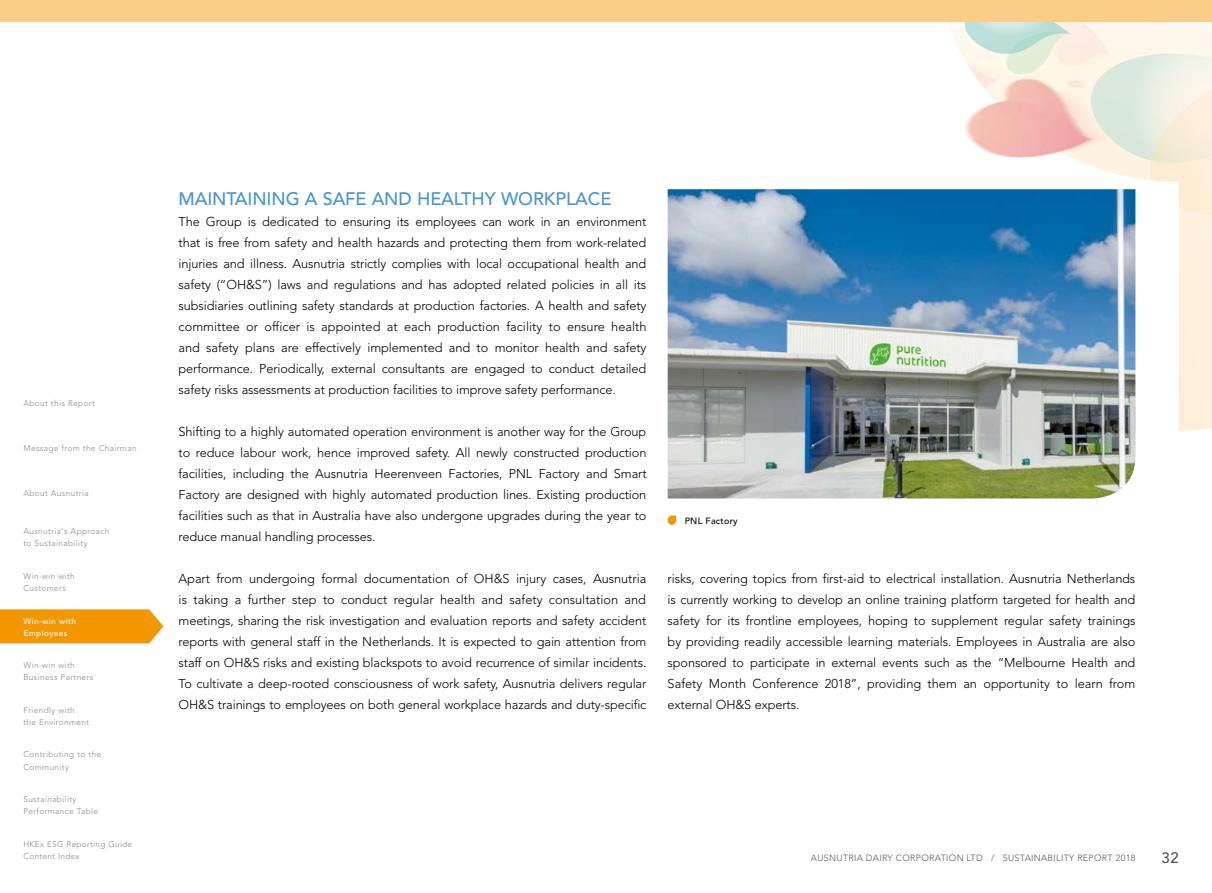
<style>
.page{position:relative;width:1212px;height:893px;background:#fff}
.page>*{position:absolute;margin:0;border:0;box-sizing:border-box;transform-origin:0 0}
.t1{font:500 18px "Avenir LT Std";letter-spacing:-.005em;color:#4694d1}
.t2{font:500 15px "Avenir LT Std";color:#595757}
.t3{font:300 12.75px/21px "Avenir LT Std";letter-spacing:-.01em;color:#000;text-align:justify}
.t4{font:500 9.15px "Avenir LT Std";letter-spacing:.03em;color:#000}
.t5{font:300 9px "Avenir LT Std";letter-spacing:.035em;color:#595757}
.t6{font:300 8.25px/12px "Avenir LT Std";letter-spacing:.045em;color:#898989}
.t7{font:500 8.25px/12px "Avenir LT Std";letter-spacing:.05em;color:#fff}
</style>
<div class="page">
<svg style="left:1135px;top:215px;width:77px;height:216px"></svg>
<svg style="left:965px;top:21px;width:247px;height:194px;background:#f0efe3"></svg>
<div style="left:0;top:0;width:1212px;height:21px;background:#facd89"></div>
<img style="left:963px;top:57px;width:143px;height:118px">
<svg style="left:0;top:609px;width:163px;height:34px;background:#f39c0c"></svg>
<img style="left:668px;top:189px;width:467px;height:309px">
<svg style="left:668px;top:515px;width:8px;height:10px"></svg>
<p class="t6" style="left:23px;top:397px;width:73px">About this Report</p>
<p class="t6" style="left:23px;top:442px;width:115px">Message from the Chairman</p>
<p class="t6" style="left:23px;top:487px;width:67px">About Ausnutria</p>
<p class="t6" style="left:23px;top:525px;width:87px">Ausnutria’s Approach to Sustainability</p>
<p class="t6" style="left:23px;top:570px;width:53px">Win-win with<br>Customers</p>
<p class="t7" style="left:23px;top:615px;width:54px">Win-win with<br>Employees</p>
<p class="t6" style="left:23px;top:659px;width:71px">Win-win with<br>Business Partners</p>
<p class="t6" style="left:23px;top:704px;width:67px">Friendly with the Environment</p>
<p class="t6" style="left:23px;top:749px;width:79px">Contributing to the<br>Community</p>
<p class="t6" style="left:23px;top:793px;width:76px">Sustainability<br>Performance Table</p>
<p class="t6" style="left:23px;top:838px;width:110px">HKEx ESG Reporting Guide<br>Content Index</p>
<h1 class="t1" style="left:179px;top:189px;width:434px">MAINTAINING A SAFE AND HEALTHY WORKPLACE</h1>
<p class="t3" style="left:179px;top:211px;width:469px">The Group is dedicated to ensuring its employees can work in an environment that is free from safety and health hazards and protecting them from work-related injuries and illness. Ausnutria strictly complies with local occupational health and safety (“OH&amp;S”) laws and regulations and has adopted related policies in all its subsidiaries outlining safety standards at production factories. A health and safety committee or officer is appointed at each production facility to ensure health and safety plans are effectively implemented and to monitor health and safety performance. Periodically, external consultants are engaged to conduct detailed safety risks assessments at production facilities to improve safety performance.</p>
<p class="t3" style="left:179px;top:421px;width:469px">Shifting to a highly automated operation environment is another way for the Group to reduce labour work, hence improved safety. All newly constructed production facilities, including the Ausnutria Heerenveen Factories, PNL Factory and Smart Factory are designed with highly automated production lines. Existing production facilities such as that in Australia have also undergone upgrades during the year to reduce manual handling processes.</p>
<p class="t3" style="left:179px;top:568px;width:469px">Apart from undergoing formal documentation of OH&amp;S injury cases, Ausnutria is taking a further step to conduct regular health and safety consultation and meetings, sharing the risk investigation and evaluation reports and safety accident reports with general staff in the Netherlands. It is expected to gain attention from staff on OH&amp;S risks and existing blackspots to avoid recurrence of similar incidents.<br>To cultivate a deep-rooted consciousness of work safety, Ausnutria delivers regular OH&amp;S trainings to employees on both general workplace hazards and duty-specific</p>
<p class="t4" style="left:685px;top:515px;width:55px">PNL Factory</p>
<p class="t3" style="left:668px;top:569px;width:469px">risks, covering topics from first-aid to electrical installation. Ausnutria Netherlands is currently working to develop an online training platform targeted for health and safety for its frontline employees, hoping to supplement regular safety trainings by providing readily accessible learning materials. Employees in Australia are also sponsored to participate in external events such as the “Melbourne Health and Safety Month Conference 2018”, providing them an opportunity to learn from external OH&amp;S experts.</p>
<p class="t5" style="left:811px;top:852px;width:326px">AUSNUTRIA DAIRY CORPORATION LTD / SUSTAINABILITY REPORT 2018</p>
<p class="t2" style="left:1161px;top:849px;width:19px">32</p>
</div>
